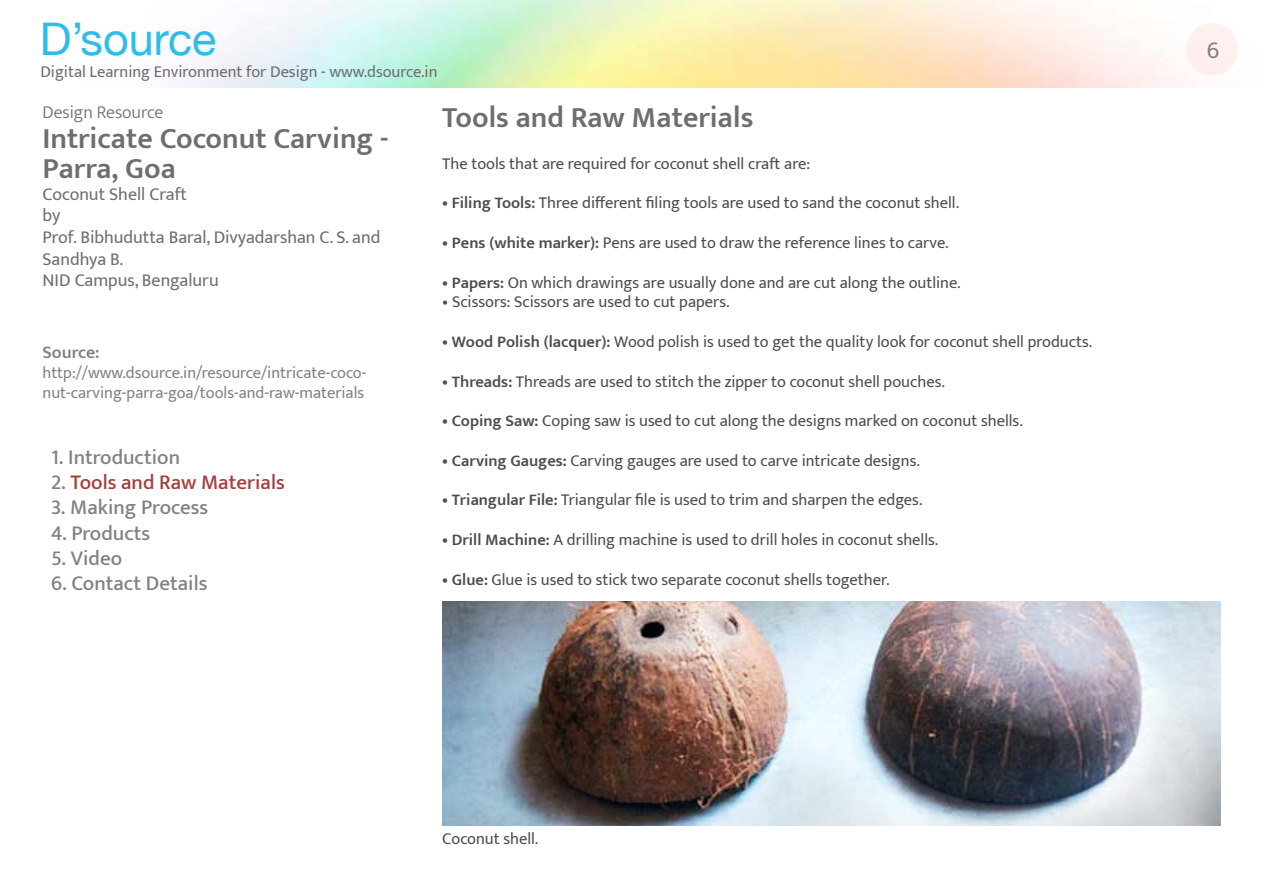
<style>
.page{position:relative;width:1263px;height:893px;background:#fff}
.page>*{position:absolute;margin:0;border:0;box-sizing:border-box;transform-origin:0 0}
.t1{font:45px "Helvetica Neue";color:#2dbde9}
.t2{font:600 30px/30px "Ek Mukta";color:#6d6e71}
.t3{font:24px "Ek Mukta";color:#808285}
.t4{font:500 21px "Ek Mukta";color:#808285}
.t5{font:500 21px "Ek Mukta";color:#a43e3b}
.t6{font:18px/21.6px "Ek Mukta";color:#6d6e71}
.t7{font:300 18px "Ek Mukta";color:#6d6e71}
.t8{font:600 18px "Ek Mukta";color:#808285}
.t9{font:16.5px "Ek Mukta";color:#4d4d4f}
.t10{font:16.5px/19.8px "Ek Mukta";color:#808285}
.t11{font:16.5px "Ek Mukta";color:#6d6e71}
.s1{color:#808285}
.s2{font-weight:600}
</style>
<div class="page">
<div style="left:1186px;top:23px;width:52px;height:52px;background:#feefee;border-radius:50%"></div>
<img style="left:442px;top:602px;width:778px;height:223px">
<h1 class="t1" style="left:40px;top:6px;width:178px">D’source</h1>
<p class="t11" style="left:40px;top:62px;width:399px">Digital Learning Environment for Design - www.dsource.in</p>
<p class="t7" style="left:43px;top:101px;width:122px">Design Resource</p>
<h2 class="t2" style="left:43px;top:123px;width:347px">Intricate Coconut Carving -<br>Parra, Goa</h2>
<p class="t6" style="left:43px;top:183px;width:339px">Coconut Shell Craft<br>by<br>Prof. Bibhudutta Baral, Divyadarshan C. S. and<br>Sandhya B.<br>NID Campus, Bengaluru</p>
<p class="t8" style="left:43px;top:342px;width:59px">Source:</p>
<p class="t10" style="left:43px;top:363px;width:325px">http://www.dsource.in/resource/intricate-coco&shy;nut-carving-parra-goa/tools-and-raw-materials</p>
<p class="t4" style="left:51px;top:444px;width:131px">1. Introduction</p>
<p class="t5" style="left:51px;top:470px;width:235px"><span class="s1">2.</span> Tools and Raw Materials</p>
<p class="t4" style="left:51px;top:495px;width:159px">3. Making Process</p>
<p class="t4" style="left:51px;top:520px;width:101px">4. Products</p>
<p class="t4" style="left:51px;top:545px;width:73px">5. Video</p>
<p class="t4" style="left:51px;top:570px;width:158px">6. Contact Details</p>
<h2 class="t2" style="left:442px;top:102px;width:313px">Tools and Raw Materials</h2>
<p class="t9" style="left:442px;top:153px;width:369px">The tools that are required for coconut shell craft are:</p>
<p class="t9" style="left:442px;top:193px;width:518px"><span class="s2">• Filing Tools:</span> Three different filing tools are used to sand the coconut shell.</p>
<p class="t9" style="left:442px;top:233px;width:508px"><span class="s2">• Pens (white marker):</span> Pens are used to draw the reference lines to carve.</p>
<p class="t9" style="left:442px;top:272px;width:520px"><span class="s2">• Papers:</span> On which drawings are usually done and are cut along the outline.</p>
<p class="t9" style="left:442px;top:292px;width:289px">• Scissors: Scissors are used to cut papers.</p>
<p class="t9" style="left:442px;top:332px;width:652px"><span class="s2">• Wood Polish (lacquer):</span> Wood polish is used to get the quality look for coconut shell products.</p>
<p class="t9" style="left:442px;top:371px;width:504px"><span class="s2">• Threads:</span> Threads are used to stitch the zipper to coconut shell pouches.</p>
<p class="t9" style="left:442px;top:411px;width:582px"><span class="s2">• Coping Saw:</span> Coping saw is used to cut along the designs marked on coconut shells.</p>
<p class="t9" style="left:442px;top:450px;width:479px"><span class="s2">• Carving Gauges:</span> Carving gauges are used to carve intricate designs.</p>
<p class="t9" style="left:442px;top:490px;width:482px"><span class="s2">• Triangular File:</span> Triangular file is used to trim and sharpen the edges.</p>
<p class="t9" style="left:442px;top:530px;width:498px"><span class="s2">• Drill Machine:</span> A drilling machine is used to drill holes in coconut shells.</p>
<p class="t9" style="left:442px;top:569px;width:449px"><span class="s2">• Glue:</span> Glue is used to stick two separate coconut shells together.</p>
<p class="t9" style="left:442px;top:829px;width:98px">Coconut shell.</p>
<h3 class="t3" style="left:1207px;top:35px;width:14px">6</h3>
</div>
